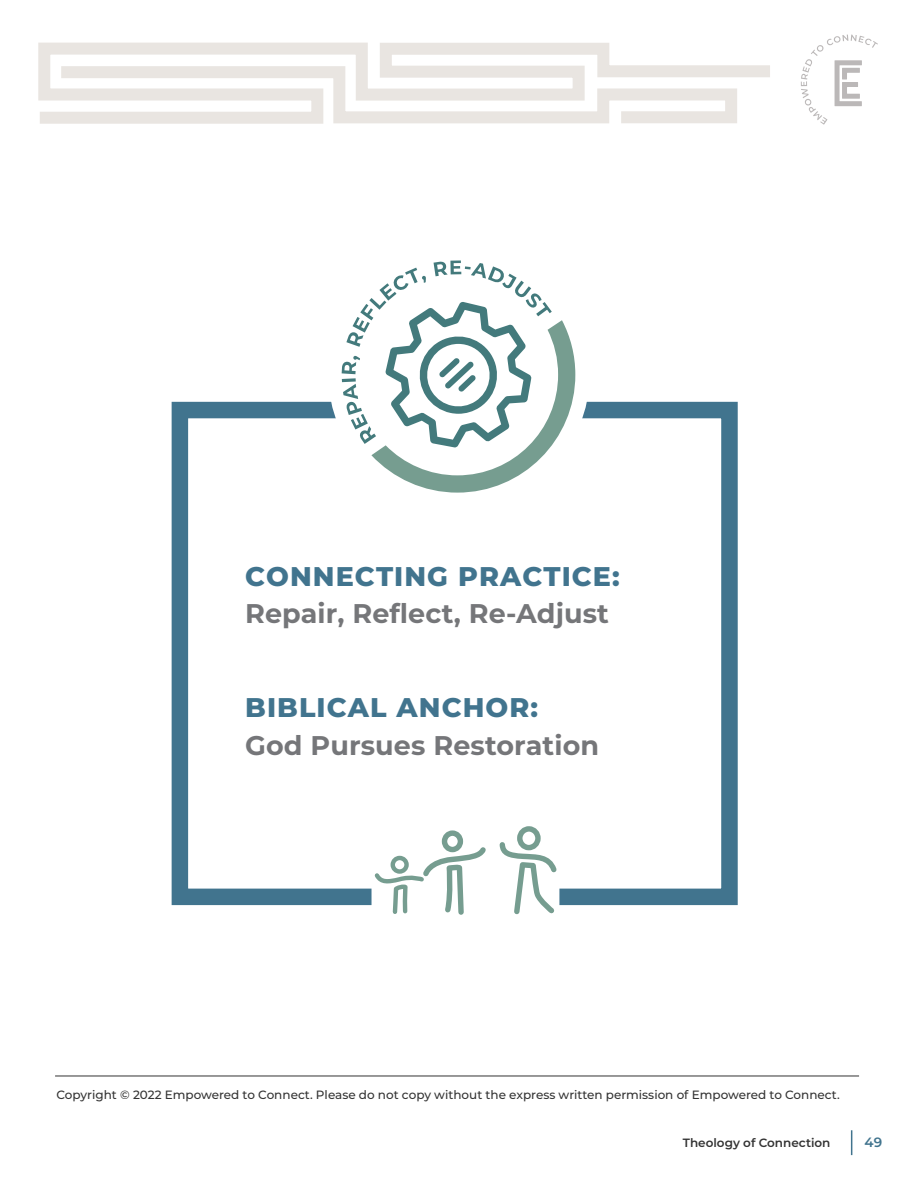
<style>
.page{position:relative;width:918px;height:1188px;background:#fff}
.page>*{position:absolute;margin:0;border:0;box-sizing:border-box;transform-origin:0 0}
.t1{font:700 27px "Montserrat";letter-spacing:.005em;color:#757679}
.t2{font:800 27px "Montserrat";letter-spacing:.04em;color:#41748e}
.t3{font:600 13.5px "Montserrat";color:#41748e}
.t4{font:500 12px "Montserrat";color:#333}
.t5{font:600 12px "Montserrat";color:#333}
</style>
<div class="page">
<svg style="left:851px;top:1130px;width:1px;height:25px"></svg>
<svg style="left:38px;top:42px;width:732px;height:82px"></svg>
<svg style="left:49px;top:60px;width:694px;height:64px"></svg>
<svg style="left:801px;top:35px;width:77px;height:90px"></svg>
<hr style="left:55px;top:1076px;width:804px;height:1px;background:#333">
<svg style="left:171px;top:401px;width:567px;height:505px"></svg>
<div style="left:328px;top:244px;width:262px;height:262px;background:#fff;border-radius:50%"></div>
<svg style="left:342px;top:260px;width:233px;height:233px"></svg>
<svg style="left:371px;top:828px;width:190px;height:87px"></svg>
<div style="left:517px;top:826px;width:24px;height:24px;border:5px solid #769d90;border-radius:50%"></div>
<h1 class="t2" style="left:245px;top:556px;width:376px">CONNECTING PRACTICE:</h1>
<h1 class="t1" style="left:245px;top:594px;width:365px">Repair, Reflect, Re-Adjust</h1>
<h1 class="t2" style="left:245px;top:688px;width:295px">BIBLICAL ANCHOR:</h1>
<h1 class="t1" style="left:245px;top:726px;width:356px">God Pursues Restoration</h1>
<p class="t4" style="left:57px;top:1086px;width:785px">Copyright © 2022 Empowered to Connect. Please do not copy without the express written permission of Empowered to Connect.</p>
<p class="t5" style="left:683px;top:1134px;width:149px">Theology of Connection</p>
<p class="t3" style="left:865px;top:1133px;width:19px">49</p>
</div>
